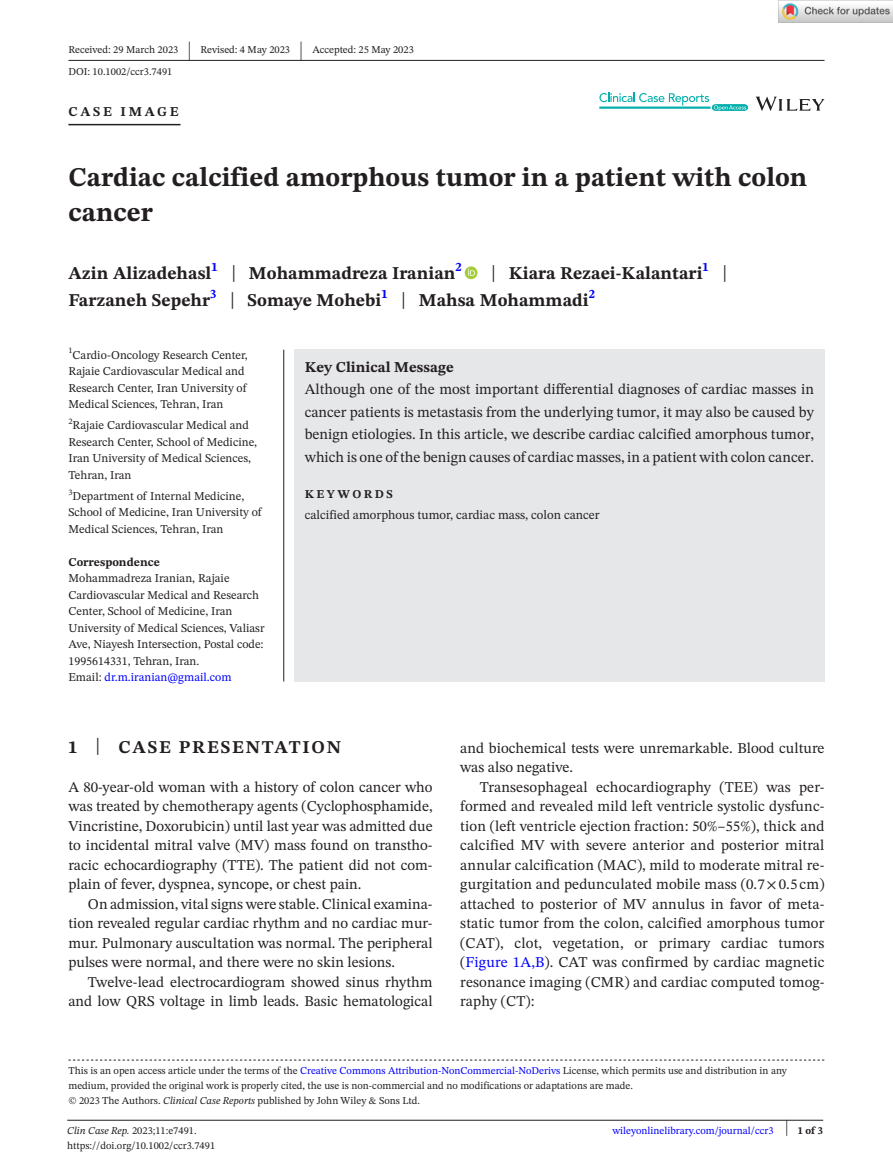
<style>
.page{position:relative;width:893px;height:1174px;background:#fff}
.page>*{position:absolute;margin:0;border:0;box-sizing:border-box;transform-origin:0 0}
.t1{font:700 27px/34.5px "STIX Two Text";color:#231f20}
.t2{font:25.65px "STIX Two Text";color:#231f20;scale:.49 1}
.t3{font:700 18px/27px "STIX Two Text";color:#231f20}
.t4{font:700 18px "STIX Two Text";letter-spacing:.1em;color:#231f20}
.t5{font:15px/19.5px "STIX Two Text";color:#231f20;text-align:justify}
.t6{font:700 15px "STIX Two Text";color:#231f20}
.t7{font:700 13.5px "STIX Two Text";letter-spacing:.2em;color:#231f20}
.t8{font:12.75px "STIX Two Text";color:#231f20}
.t9{font:12px/16.5px "STIX Two Text";color:#231f20}
.t10{font:700 12px "STIX Two Text";color:#231f20}
.t11{font:700 12px "STIX Two Text";letter-spacing:.2em;color:#231f20}
.t12{font:10.5px/15px "STIX Two Text";color:#231f20}
.t13{font:10.5px "STIX Two Text";color:#00f}
.t14{font:700 10.5px "STIX Two Text";color:#231f20}
.s1{font-weight:400;font-size:23.4px}
.s2{color:#00f}
.s3{font-weight:400;font-size:23.7px}
.s4{font-family:"STIX"}
.s5{font-style:italic}
.s6{font-weight:400;font-size:22.2px}
</style>
<div class="page">
<hr style="left:67px;top:1119px;width:756px;height:1px;background:#231f20">
<svg style="left:756px;top:97px;width:68px;height:14px"></svg>
<svg style="left:599px;top:93px;width:149px;height:18px"></svg>
<hr style="left:68px;top:60px;width:756px;height:1px;background:#231f20">
<hr style="left:68px;top:124px;width:113px;height:1px;background:#231f20">
<div style="left:465px;top:266px;width:12px;height:13px;background:#a5cd39;border-radius:50%"></div>
<svg style="left:468px;top:269px;width:7px;height:7px"></svg>
<svg style="left:68px;top:1059px;width:756px;height:1px"></svg>
<hr style="left:283px;top:350px;width:1px;height:331px;background:#231f20">
<div style="left:294px;top:350px;width:530px;height:179px;background:#e6e7e9"></div>
<div style="left:294px;top:526px;width:530px;height:155px;background:#e6e7e9"></div>
<img style="left:779px;top:0;width:114px;height:23px">
<p class="t12" style="left:68px;top:42px;width:111px">Received: 29 March 2023</p>
<h2 class="t2" style="left:188px;top:32px;width:8px">|</h2>
<p class="t12" style="left:201px;top:42px;width:91px">Revised: 4 May 2023</p>
<h2 class="t2" style="left:300px;top:32px;width:8px">|</h2>
<p class="t12" style="left:312px;top:42px;width:103px">Accepted: 25 May 2023</p>
<p class="t12" style="left:68px;top:64px;width:105px">DOI: 10.1002/ccr3.7491</p>
<p class="t7" style="left:68px;top:101px;width:112px">CASE IMAGE</p>
<h1 class="t1" style="left:68px;top:161px;width:740px">Cardiac calcified amorphous tumor in a patient with colon cancer</h1>
<p class="t3" style="left:68px;top:260px;width:395px">Azin Alizadehasl<sup>1</sup> <span class="s1">|</span> Mohammadreza Iranian<sup>2</sup></p>
<p class="t3" style="left:68px;top:260px;width:660px;text-indent:423px"><span class="s1">|</span> Kiara Rezaei-Kalantari<sup>1</sup> <span class="s1">|<br></span>Farzaneh Sepehr<sup>3</sup> <span class="s1">|</span> Somaye Mohebi<sup>1</sup> <span class="s1">|</span> Mahsa Mohammadi<sup>2</sup></p>
<p class="t9" style="left:68px;top:346px;width:181px"><sup>1</sup>Cardio-Oncology Research Center, Rajaie Cardiovascular Medical and Research Center, Iran University of Medical Sciences, Tehran, Iran</p>
<p class="t9" style="left:68px;top:417px;width:190px"><sup>2</sup>Rajaie Cardiovascular Medical and<br>Research Center, School of Medicine,<br>Iran University of Medical Sciences,<br>Tehran, Iran</p>
<p class="t9" style="left:68px;top:487px;width:195px"><sup>3</sup>Department of Internal Medicine,<br>School of Medicine, Iran University of<br>Medical Sciences, Tehran, Iran</p>
<p class="t10" style="left:68px;top:553px;width:93px">Correspondence</p>
<p class="t9" style="left:68px;top:570px;width:198px">Mohammadreza Iranian, Rajaie Cardiovascular Medical and Research Center, School of Medicine, Iran University of Medical Sciences, Valiasr Ave, Niayesh Intersection, Postal code:<br>1995614331, Tehran, Iran.<br>Email: <span class="s2">dr.m.iranian@gmail.com</span></p>
<p class="t6" style="left:305px;top:356px;width:150px">Key Clinical Message</p>
<p class="t5" style="left:305px;top:378px;width:511px;line-height:22.5px">Although one of the most important differential diagnoses of cardiac masses in cancer patients is metastasis from the underlying tumor, it may also be caused by benign etiologies. In this article, we describe cardiac calcified amorphous tumor, which is one of the benign causes of cardiac masses, in a patient with colon cancer.</p>
<p class="t11" style="left:305px;top:485px;width:90px">KEYWORDS</p>
<p class="t8" style="left:305px;top:505px;width:296px">calcified amorphous tumor, cardiac mass, colon cancer</p>
<p class="t4" style="left:68px;top:734px;width:274px">1 <span class="s3">|</span> CASE PRESENTATION</p>
<p class="t5" style="left:68px;top:777px;width:366px">A 80-year-old woman with a history of colon cancer who was treated by chemotherapy agents (Cyclophosphamide, Vincristine, Doxorubicin) until last year was admitted due to incidental mitral valve (MV) mass found on transtho&shy;racic echocardiography (TTE). The patient did not com&shy;plain of fever, dyspnea, syncope, or chest pain.</p>
<p class="t5" style="left:68px;top:894px;width:366px;text-indent:20px">On admission, vital signs were stable. Clinical examina&shy;tion revealed regular cardiac rhythm and no cardiac mur&shy;mur. Pulmonary auscultation was normal. The peripheral pulses were normal, and there were no skin lesions.</p>
<p class="t5" style="left:68px;top:972px;width:366px;text-align:right">Twelve-lead electrocardiogram showed sinus rhythm and low QRS voltage in limb leads. Basic hematological</p>
<p class="t5" style="left:460px;top:738px;width:366px">and biochemical tests were unremarkable. Blood culture was also negative.</p>
<p class="t5" style="left:460px;top:777px;width:366px;text-indent:20px">Transesophageal echocardiography (TEE) was per&shy;formed and revealed mild left ventricle systolic dysfunc&shy;tion (left ventricle ejection fraction: 50%–55%), thick and calcified MV with severe anterior and posterior mitral annular calcification (MAC), mild to moderate mitral re&shy;gurgitation and pedunculated mobile mass (0.7<span class="s4">×</span>0.5 cm) attached to posterior of MV annulus in favor of meta&shy;static tumor from the colon, calcified amorphous tumor (CAT), clot, vegetation, or primary cardiac tumors (<span class="s2">Figure 1A,B</span>). CAT was confirmed by cardiac magnetic resonance imaging (CMR) and cardiac computed tomog&shy;raphy (CT):</p>
<p class="t12" style="left:68px;top:1063px;width:720px">This is an open access article under the terms of the <span class="s2">Creative Commons Attribution-NonCommercial-NoDerivs</span> License, which permits use and distribution in any medium, provided the original work is properly cited, the use is non-commercial and no modifications or adaptations are made.<br>© 2023 The Authors. <span class="s5">Clinical Case Reports</span> published by John Wiley &amp; Sons Ltd.</p>
<p class="t12" style="left:67px;top:1123px;width:131px"><span class="s5">Clin Case Rep.</span> 2023;11:e7491.</p>
<p class="t14" style="left:785px;top:1123px;width:39px"><span class="s6">|</span> 1 of 3</p>
<p class="t12" style="left:67px;top:1138px;width:150px">https://doi.org/10.1002/ccr3.7491</p>
<p class="t13" style="left:612px;top:1123px;width:163px">wileyonlinelibrary.com/journal/ccr3</p>
</div>
